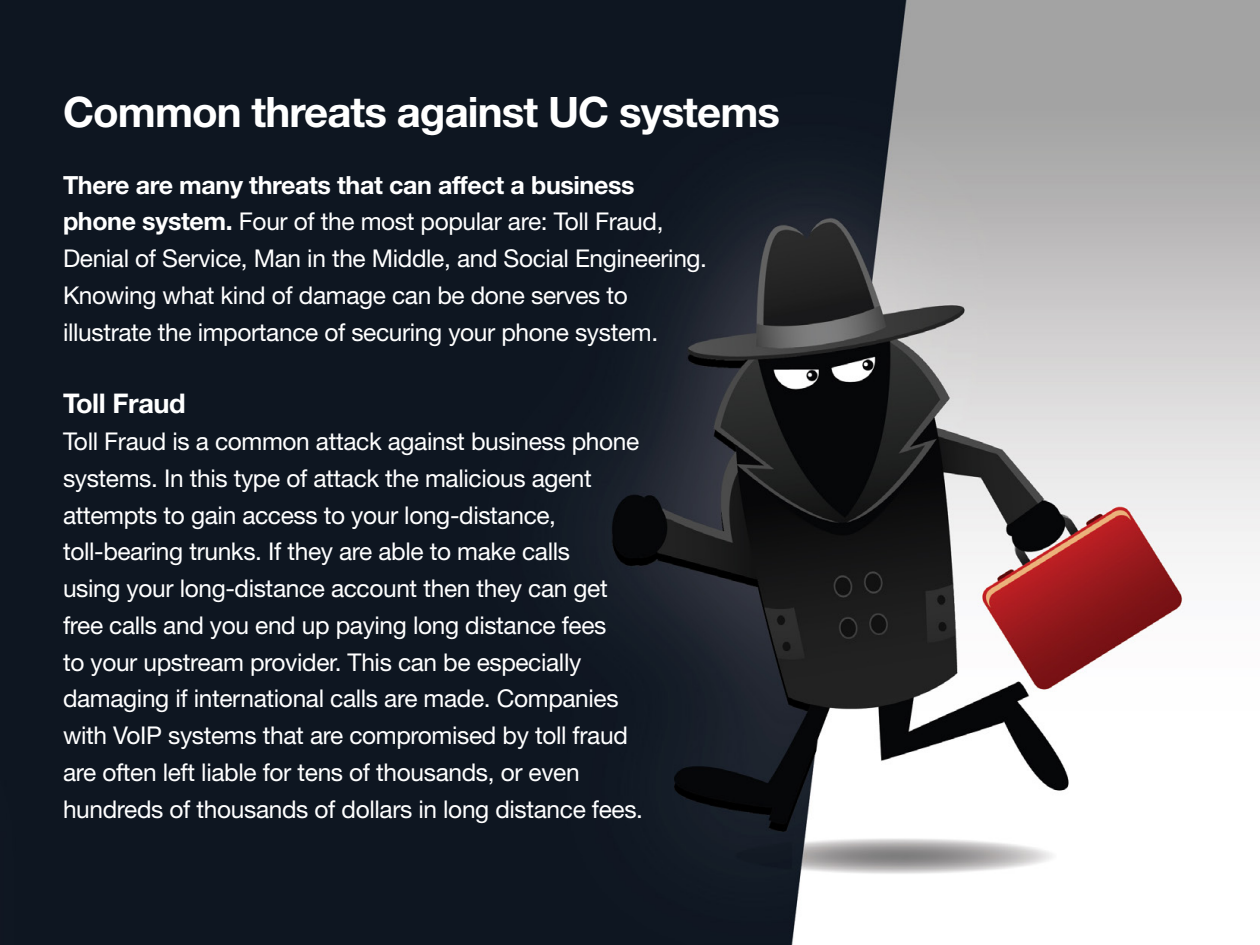
<style>
.page{position:relative;width:1260px;height:945px;background:#fff}
.page>*{position:absolute;margin:0;border:0;box-sizing:border-box;transform-origin:0 0}
.Section_Head{font:700 42px "Helvetica Neue";letter-spacing:-.02em;color:#fff}
.Big_Bold_Type{font:700 27.12px "Helvetica Neue";letter-spacing:-.015em;color:#fff}
.New_Larger_Type{font:700 25.03px "Helvetica Neue";letter-spacing:-.015em;color:#fff}
.New_Larger_Type-2{font:24.5px/36.8px "Helvetica Neue";letter-spacing:-.015em;color:#fff}
.s1{font-weight:700;font-size:25.03px}
</style>
<div class="page">
<img style="left:0;top:0;width:1260px;height:945px">
<p class="Section_Head" style="left:63px;top:86px;width:719px">Common threats against UC systems</p>
<p class="New_Larger_Type" style="left:63px;top:169px;width:573px">There are many threats that can affect a business</p>
<p class="New_Larger_Type-2" style="left:63px;top:203px;width:602px"><span class="s1">phone system.</span> Four of the most popular are: Toll Fraud,</p>
<p class="New_Larger_Type-2" style="left:63px;top:240px;width:646px">Denial of Service, Man in the Middle, and Social Engineering.<br>Knowing what kind of damage can be done serves to</p>
<p class="New_Larger_Type-2" style="left:63px;top:313px;width:597px">illustrate the importance of securing your phone system.</p>
<p class="Big_Bold_Type" style="left:63px;top:387px;width:124px">Toll Fraud</p>
<p class="New_Larger_Type-2" style="left:63px;top:423px;width:578px">Toll Fraud is a common attack against business phone systems. In this type of attack the malicious agent</p>
<p class="New_Larger_Type-2" style="left:63px;top:496px;width:495px">attempts to gain access to your long-distance,</p>
<p class="New_Larger_Type-2" style="left:63px;top:533px;width:509px">toll-bearing trunks. If they are able to make calls</p>
<p class="New_Larger_Type-2" style="left:63px;top:570px;width:546px">using your long-distance account then they can get</p>
<p class="New_Larger_Type-2" style="left:63px;top:607px;width:545px">free calls and you end up paying long distance fees</p>
<p class="New_Larger_Type-2" style="left:63px;top:643px;width:520px">to your upstream provider. This can be especially</p>
<p class="New_Larger_Type-2" style="left:63px;top:680px;width:566px">damaging if international calls are made. Companies with VoIP systems that are compromised by toll fraud are often left liable for tens of thousands, or even</p>
<p class="New_Larger_Type-2" style="left:63px;top:790px;width:582px">hundreds of thousands of dollars in long distance fees.</p>
</div>
